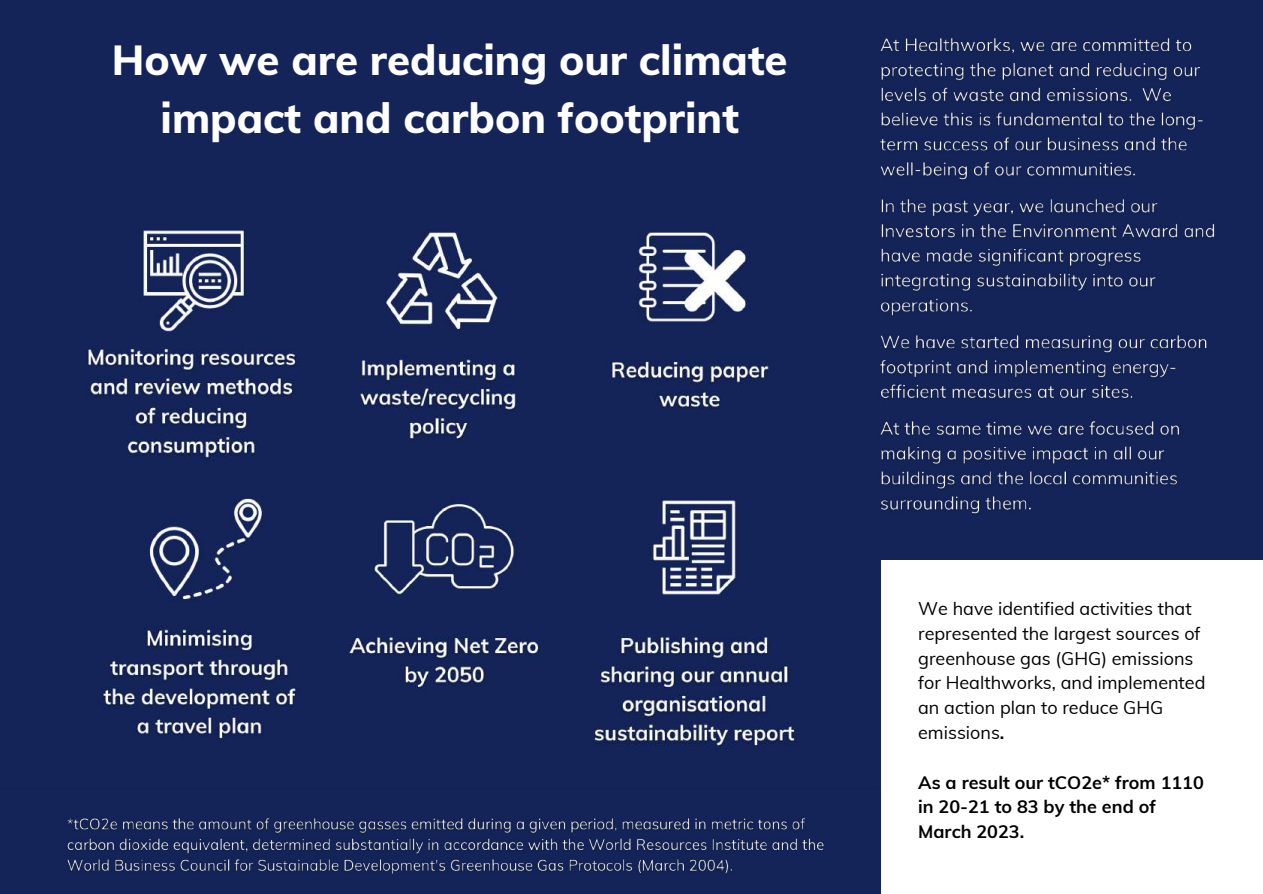
<style>
.page{position:relative;width:1263px;height:894px;background:#fff}
.page>*{position:absolute;margin:0;border:0;box-sizing:border-box;transform-origin:0 0}
.t1{font:800 42px/58.5px "Muli";color:#fff;text-align:center}
.t2{font:18px/24.8px "Muli";color:#000}
.t3{font:700 18px/24.8px "Muli";color:#000}
.s1{font-weight:700}
</style>
<div class="page">
<div style="left:0;top:0;width:1263px;height:893px;background:#142459"></div>
<div style="left:881px;top:560px;width:382px;height:333px;background:#fff"></div>
<img style="left:84px;top:228px;width:713px;height:518px">
<img style="left:880px;top:38px;width:335px;height:476px">
<img style="left:67px;top:818px;width:757px;height:56px">
<h1 class="t1" style="left:112px;top:30px;width:677px">How we are reducing our climate impact and carbon footprint</h1>
<p class="t2" style="left:918px;top:595px;width:289px">We have identified activities that represented the largest sources of greenhouse gas (GHG) emissions for Healthworks, and implemented an action plan to reduce GHG emissions<span class="s1">.</span></p>
<p class="t3" style="left:918px;top:769px;width:287px">As a result our tCO2e* from 1110 in 20-21 to 83 by the end of<br>March 2023.</p>
</div>
